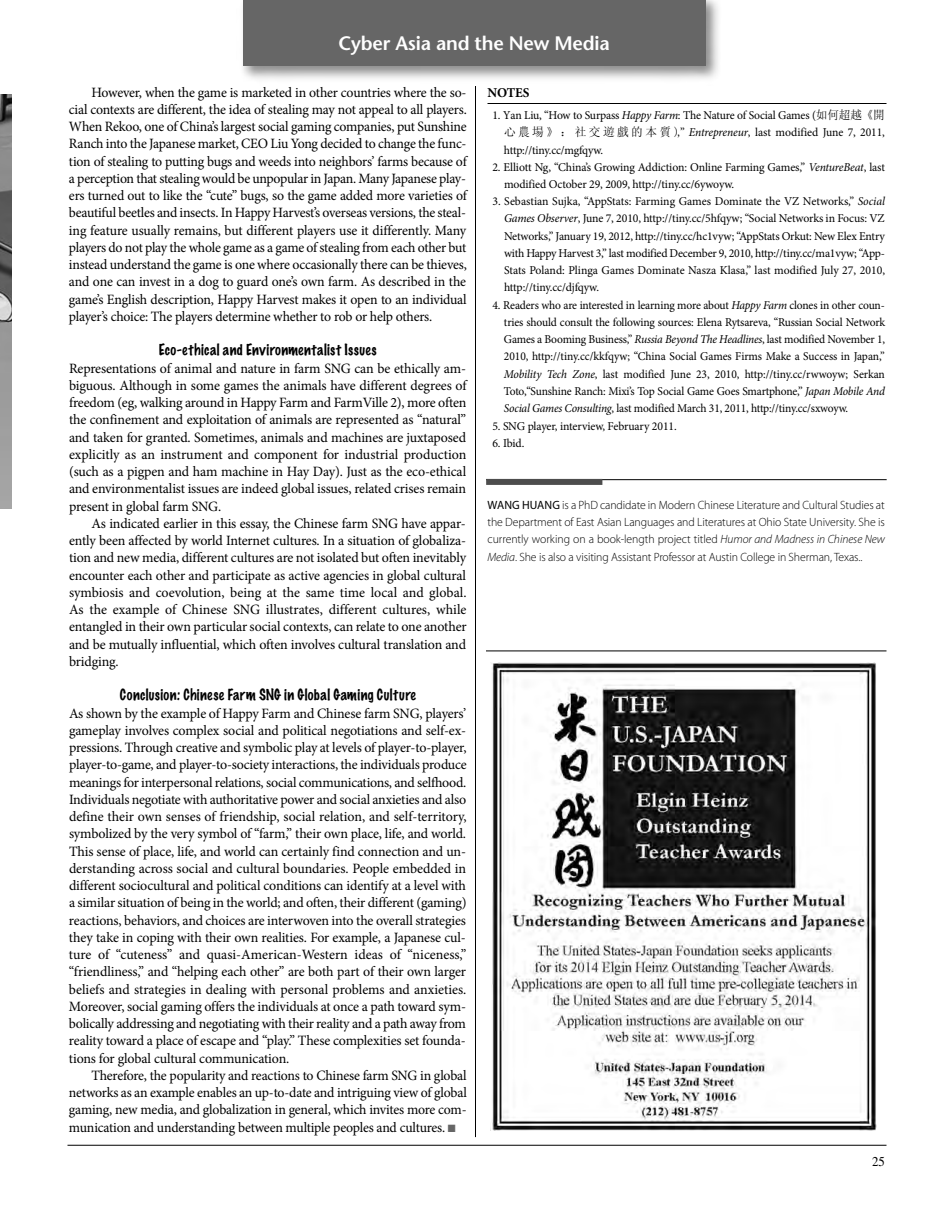
<style>
.page{position:relative;width:945px;height:1215px;background:#fff}
.page>*{position:absolute;margin:0;border:0;box-sizing:border-box;transform-origin:0 0}
.t1{font:600 19.5px "Stone Sans";letter-spacing:-.015em;color:#fff}
.t2{font:14.25px/17.2px "Minion Pro";letter-spacing:-.015em;color:#000;text-align:justify}
.t3{font:100 14.25px "Marker Felt";letter-spacing:.03em;color:#000}
.t4{font:700 13.5px "Minion Pro";letter-spacing:-.015em;color:#000}
.t5{font:13.5px "EAA Times";color:#000;scale:.95 1}
.t6{font:12px/17.2px "Minion Pro";letter-spacing:-.01em;color:#000;text-align:justify}
.t7{font:300 12px/17.2px "Myriad Pro";letter-spacing:-.01em;color:#000;text-align:justify}
.s1{color:#666}
.s2{font-style:italic}
.s3{font-family:"Sim Sun"}
.s4{font-weight:400}
</style>
<div class="page">
<hr style="left:475px;top:86px;width:1px;height:1051px;background:#000">
<hr style="left:68px;top:1145px;width:818px;height:1px;background:#000">
<img style="left:243px;top:0;width:475px;height:79px">
<div style="left:243px;top:0;width:462px;height:66px;background:#666"></div>
<img style="left:491px;top:662px;width:385px;height:468px">
<img style="left:0;top:95px;width:12px;height:414px">
<hr style="left:486px;top:479px;width:401px;height:1px;background:#000">
<div style="left:486px;top:479px;width:116px;height:6px;background:#4d4d4d"></div>
<hr style="left:488px;top:103px;width:398px;height:1px;background:#000">
<hr style="left:486px;top:651px;width:400px;height:1px;background:#000">
<h1 class="t1" style="left:339px;top:35px;width:273px">Cyber Asia and the New Media</h1>
<p class="t2" style="left:69px;top:85px;width:399px;text-indent:23px">However, when the game is marketed in other countries where the so&shy;cial contexts are different, the idea of stealing may not appeal to all players.<br>When Rekoo, one of China’s largest social gaming companies, put Sunshine Ranch into the Japanese market, CEO Liu Yong decided to change the func&shy;tion of stealing to putting bugs and weeds into neighbors’ farms because of a perception that stealing would be unpopular in Japan. Many Japanese play&shy;ers turned out to like the “cute” bugs, so the game added more varieties of beautiful beetles and insects. In Happy Harvest’s overseas versions, the steal&shy;ing feature usually remains, but different players use it differently. Many players do not play the whole game as a game of stealing from each other but instead understand the game is one where occasionally there can be thieves, and one can invest in a dog to guard one’s own farm. As described in the game’s English description, Happy Harvest makes it open to an individual player’s choice: The players determine whether to rob or help others.</p>
<p class="t3" style="left:159px;top:339px;width:219px">Eco-ethical and Environmentalist Issues</p>
<p class="t2" style="left:69px;top:361px;width:399px">Representations of animal and nature in farm SNG can be ethically am&shy;biguous. Although in some games the animals have different degrees of freedom (eg, walking around in Happy Farm and FarmVille 2), more often the confinement and exploitation of animals are represented as “natural” and taken for granted. Sometimes, animals and machines are juxtaposed explicitly as an instrument and component for industrial production (such as a pigpen and ham machine in Hay Day). Just as the eco-ethical and environmentalist issues are indeed global issues, related crises remain present in global farm SNG.</p>
<p class="t2" style="left:69px;top:516px;width:399px;text-indent:22px">As indicated earlier in this essay, the Chinese farm SNG have appar&shy;ently been affected by world Internet cultures. In a situation of globaliza&shy;tion and new media, different cultures are not isolated but often inevitably encounter each other and participate as active agencies in global cultural symbiosis and coevolution, being at the same time local and global.<br>As the example of Chinese SNG illustrates, different cultures, while entangled in their own particular social contexts, can relate to one another and be mutually influential, which often involves cultural translation and bridging.</p>
<p class="t3" style="left:120px;top:684px;width:297px">Conclusion: Chinese Farm SNG in Global Gaming Culture</p>
<p class="t2" style="left:69px;top:706px;width:399px">As shown by the example of Happy Farm and Chinese farm SNG, players’ gameplay involves complex social and political negotiations and self-ex&shy;pressions. Through creative and symbolic play at levels of player-to-player, player-to-game, and player-to-society interactions, the individuals produce meanings for interpersonal relations, social communications, and selfhood.<br>Individuals negotiate with authoritative power and social anxieties and also define their own senses of friendship, social relation, and self-territory, symbolized by the very symbol of “farm,” their own place, life, and world.<br>This sense of place, life, and world can certainly find connection and un&shy;derstanding across social and cultural boundaries. People embedded in different sociocultural and political conditions can identify at a level with a similar situation of being in the world; and often, their different (gaming) reactions, behaviors, and choices are interwoven into the overall strategies they take in coping with their own realities. For example, a Japanese cul&shy;ture of “cuteness” and quasi-American-Western ideas of “niceness,” “friendliness,” and “helping each other” are both part of their own larger beliefs and strategies in dealing with personal problems and anxieties.<br>Moreover, social gaming offers the individuals at once a path toward sym&shy;bolically addressing and negotiating with their reality and a path away from reality toward a place of escape and “play.” These complexities set founda&shy;tions for global cultural communication.</p>
<p class="t2" style="left:69px;top:1068px;width:399px;text-indent:23px">Therefore, the popularity and reactions to Chinese farm SNG in global networks as an example enables an up-to-date and intriguing view of global gaming, new media, and globalization in general, which invites more com&shy;munication and understanding between multiple peoples and cultures. <span class="s1">■</span></p>
<p class="t4" style="left:488px;top:88px;width:43px">NOTES</p>
<p class="t6" style="left:504px;top:108px;width:382px;text-indent:-12px">1. Yan Liu, “How to Surpass <span class="s2">Happy Farm</span>: The Nature of Social Games (<span class="s3">如何超越《開心農場》：社交遊戲的本質 ),</span>” <span class="s2">Entrepreneur</span>, last modified June 7, 2011, http://tiny.cc/mgfqyw.</p>
<p class="t6" style="left:504px;top:159px;width:382px;text-indent:-12px">2. Elliott Ng, “China’s Growing Addiction: Online Farming Games,” <span class="s2">VentureBeat</span>, last modified October 29, 2009, http://tiny.cc/6ywoyw.</p>
<p class="t6" style="left:504px;top:194px;width:383px;text-indent:-12px">3. Sebastian Sujka, “AppStats: Farming Games Dominate the VZ Networks,” <span class="s2">Social Games Observer</span>, June 7, 2010, http://tiny.cc/5hfqyw; “Social Networks in Focus: VZ Networks,” January 19, 2012, http://tiny.cc/hc1vyw; “AppStats Orkut: New Elex Entry with Happy Harvest 3,” last modified December 9, 2010, http://tiny.cc/ma1vyw; “App-Stats Poland: Plinga Games Dominate Nasza Klasa,” last modified July 27, 2010, http://tiny.cc/djfqyw.</p>
<p class="t6" style="left:504px;top:297px;width:383px;text-indent:-12px">4. Readers who are interested in learning more about <span class="s2">Happy Farm</span> clones in other coun&shy;tries should consult the following sources: Elena Rytsareva, “Russian Social Network Games a Booming Business,” <span class="s2">Russia Beyond The Headlines</span>, last modified November 1, 2010, http://tiny.cc/kkfqyw; “China Social Games Firms Make a Success in Japan,” <span class="s2">Mobility Tech Zone</span>, last modified June 23, 2010, http://tiny.cc/rwwoyw; Serkan Toto,“Sunshine Ranch: Mixi’s Top Social Game Goes Smartphone,” <span class="s2">Japan Mobile And Social Games Consulting</span>, last modified March 31, 2011, http://tiny.cc/sxwoyw.</p>
<p class="t6" style="left:492px;top:418px;width:186px">5. SNG player, interview, February 2011.</p>
<p class="t6" style="left:492px;top:435px;width:33px">6. Ibid.</p>
<p class="t7" style="left:488px;top:497px;width:399px"><span class="s4">WaNG HUaNG</span> is a PhD candidate in Modern Chinese Literature and Cultural Studies at the Department of East Asian Languages and Literatures at Ohio State University. She is currently working on a book-length project titled <span class="s2">Humor and Madness in Chinese New Media</span>. She is also a visiting Assistant Professor at Austin College in Sherman, Texas..</p>
<p class="t5" style="left:872px;top:1156px;width:15px">25</p>
</div>
